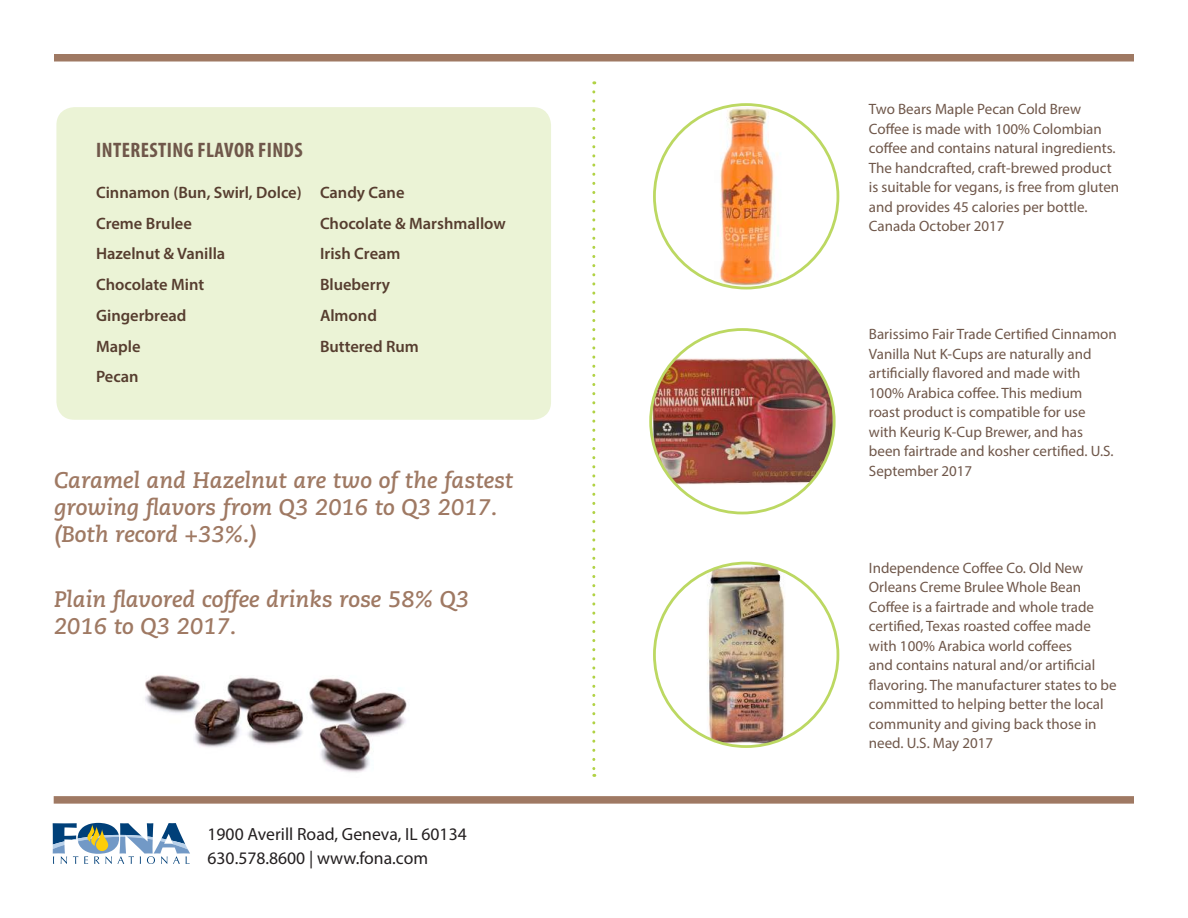
<style>
.page{position:relative;width:1188px;height:918px;background:#fff}
.page>*{position:absolute;margin:0;border:0;box-sizing:border-box;transform-origin:0 0}
.t1{font:italic 700 22.5px/27px "Caecilia LT Std";color:#9f7963}
.t2{font:700 condensed 21px "Myriad Pro";letter-spacing:.02em;color:#6f574a}
.t3{font:17.7px/24.3px "Myriad Pro";color:#231f20}
.t4{font:600 16.5px/30.8px "Myriad Pro";color:#563d2f}
.t5{font:15px/19.5px "Myriad Pro";color:#6f574a}
</style>
<div class="page">
<div style="left:54px;top:54px;width:1080px;height:8px;background:#9f7963"></div>
<div style="left:54px;top:796px;width:1080px;height:8px;background:#9f7963"></div>
<svg style="left:53px;top:823px;width:137px;height:41px"></svg>
<svg style="left:592px;top:92px;width:3px;height:685px"></svg>
<div style="left:56px;top:107px;width:495px;height:313px;background:#ebf3d6;border-radius:18px"></div>
<img style="left:708px;top:105px;width:76px;height:183px">
<img style="left:651px;top:358px;width:183px;height:127px">
<img style="left:707px;top:563px;width:79px;height:184px">
<img style="left:145px;top:675px;width:262px;height:98px">
<h2 class="t2" style="left:96px;top:137px;width:208px">INTERESTING FLAVOR FINDS</h2>
<p class="t4" style="left:96px;top:177px;width:207px">Cinnamon (Bun, Swirl, Dolce)<br>Creme Brulee<br>Hazelnut &amp; Vanilla<br>Chocolate Mint<br>Gingerbread<br>Maple<br>Pecan</p>
<p class="t4" style="left:320px;top:177px;width:187px">Candy Cane<br>Chocolate &amp; Marshmallow<br>Irish Cream<br>Blueberry<br>Almond<br>Buttered Rum</p>
<h1 class="t1" style="left:54px;top:468px;width:461px">Caramel and Hazelnut are two of the fastest growing flavors from Q3 2016 to Q3 2017. (Both record +33%.)</h1>
<h1 class="t1" style="left:54px;top:587px;width:417px">Plain flavored coffee drinks rose 58% Q3<br>2016 to Q3 2017.</h1>
<p class="t3" style="left:208px;top:821px;width:261px">1900 Averill Road, Geneva, IL 60134<br>630.578.8600 | www.fona.com</p>
<p class="t5" style="left:869px;top:99px;width:252px">Two Bears Maple Pecan Cold Brew Coffee is made with 100% Colombian coffee and contains natural ingredients.<br>The handcrafted, craft-brewed product is suitable for vegans, is free from gluten and provides 45 calories per bottle.<br>Canada October 2017</p>
<p class="t5" style="left:869px;top:324px;width:249px">Barissimo Fair Trade Certified Cinnamon Vanilla Nut K-Cups are naturally and artificially flavored and made with 100% Arabica coffee. This medium roast product is compatible for use with Keurig K-Cup Brewer, and has been fairtrade and kosher certified. U.S.<br>September 2017</p>
<p class="t5" style="left:869px;top:558px;width:249px">Independence Coffee Co. Old New Orleans Creme Brulee Whole Bean Coffee is a fairtrade and whole trade certified, Texas roasted coffee made with 100% Arabica world coffees<br>and contains natural and/or artificial flavoring. The manufacturer states to be committed to helping better the local community and giving back those in need. U.S. May 2017</p>
</div>
